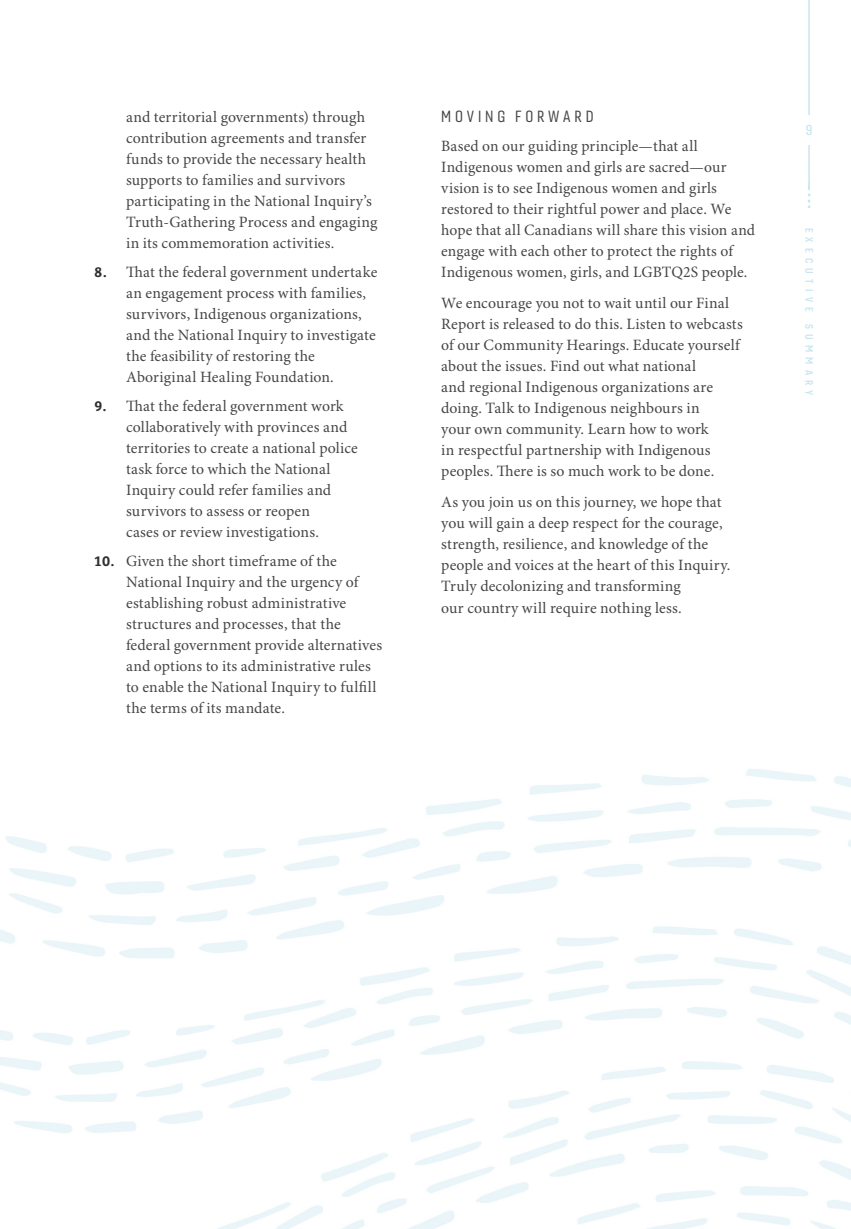
<style>
.page{position:relative;width:851px;height:1229px;background:#fff}
.page>*{position:absolute;margin:0;border:0;box-sizing:border-box;transform-origin:0 0}
.BULLETS{font:15.75px/21px "Minion Pro";letter-spacing:.005em;color:#454647}
.BODY_TEXT{font:15.75px/21px "Minion Pro";letter-spacing:.01em;color:#454647}
.t1{font:15.75px "Gineso Con Reg";letter-spacing:.25em;color:#454647}
.t2{font:14px "Gineso Con Med";color:#c8e5f0;scale:1.05 1}
.t3{font:10.5px "Gineso Con Dem";letter-spacing:.5em;color:#c8e5f0}
.s1{font-family:"Bree Serif Sb";font-size:14.88px;color:#312f30}
</style>
<div class="page">
<hr style="left:808px;top:0;width:1px;height:189px;background:#c8e5f0">
<svg style="left:807px;top:180px;width:3px;height:28px"></svg>
<div style="left:792px;top:115px;width:33px;height:30px;background:#fff"></div>
<p class="BULLETS" style="left:126px;top:107px;width:253px">and territorial governments) through contribution agreements and transfer funds to provide the necessary health supports to families and survivors participating in the National Inquiry’s Truth-Gathering Process and engaging in its commemoration activities.</p>
<p class="BULLETS" style="left:126px;top:262px;width:253px;text-indent:-32px"><span class="s1">8.</span> That the federal government undertake an engagement process with families, survivors, Indigenous organizations, and the National Inquiry to investigate the feasibility of restoring the Aboriginal Healing Foundation.</p>
<p class="BULLETS" style="left:126px;top:396px;width:233px;text-indent:-32px"><span class="s1">9.</span> That the federal government work collaboratively with provinces and territories to create a national police task force to which the National Inquiry could refer families and survivors to assess or reopen<br>cases or review investigations.</p>
<p class="BULLETS" style="left:126px;top:550px;width:257px;text-indent:-32px"><span class="s1">10.</span> Given the short timeframe of the National Inquiry and the urgency of establishing robust administrative structures and processes, that the federal government provide alternatives and options to its administrative rules to enable the National Inquiry to fulfill the terms of its mandate.</p>
<h2 class="t1" style="left:441px;top:106px;width:154px">MOVING FORWARD</h2>
<p class="BODY_TEXT" style="left:441px;top:136px;width:315px">Based on our guiding principle—that all Indigenous women and girls are sacred—our vision is to see Indigenous women and girls restored to their rightful power and place. We hope that all Canadians will share this vision and engage with each other to protect the rights of Indigenous women, girls, and LGBTQ2S people.</p>
<p class="BODY_TEXT" style="left:441px;top:293px;width:303px">We encourage you not to wait until our Final Report is released to do this. Listen to webcasts of our Community Hearings. Educate yourself about the issues. Find out what national<br>and regional Indigenous organizations are doing. Talk to Indigenous neighbours in<br>your own community. Learn how to work<br>in respectful partnership with Indigenous peoples. There is so much work to be done.</p>
<p class="BODY_TEXT" style="left:441px;top:492px;width:291px">As you join us on this journey, we hope that you will gain a deep respect for the courage, strength, resilience, and knowledge of the people and voices at the heart of this Inquiry.<br>Truly decolonizing and transforming<br>our country will require nothing less.</p>
<p class="t2" style="left:805px;top:121px;width:8px">9</p>
<p class="t3" style="left:815px;top:227px;width:169px;rotate:90deg">EXECUTIVE SUMMARY</p>
</div>
